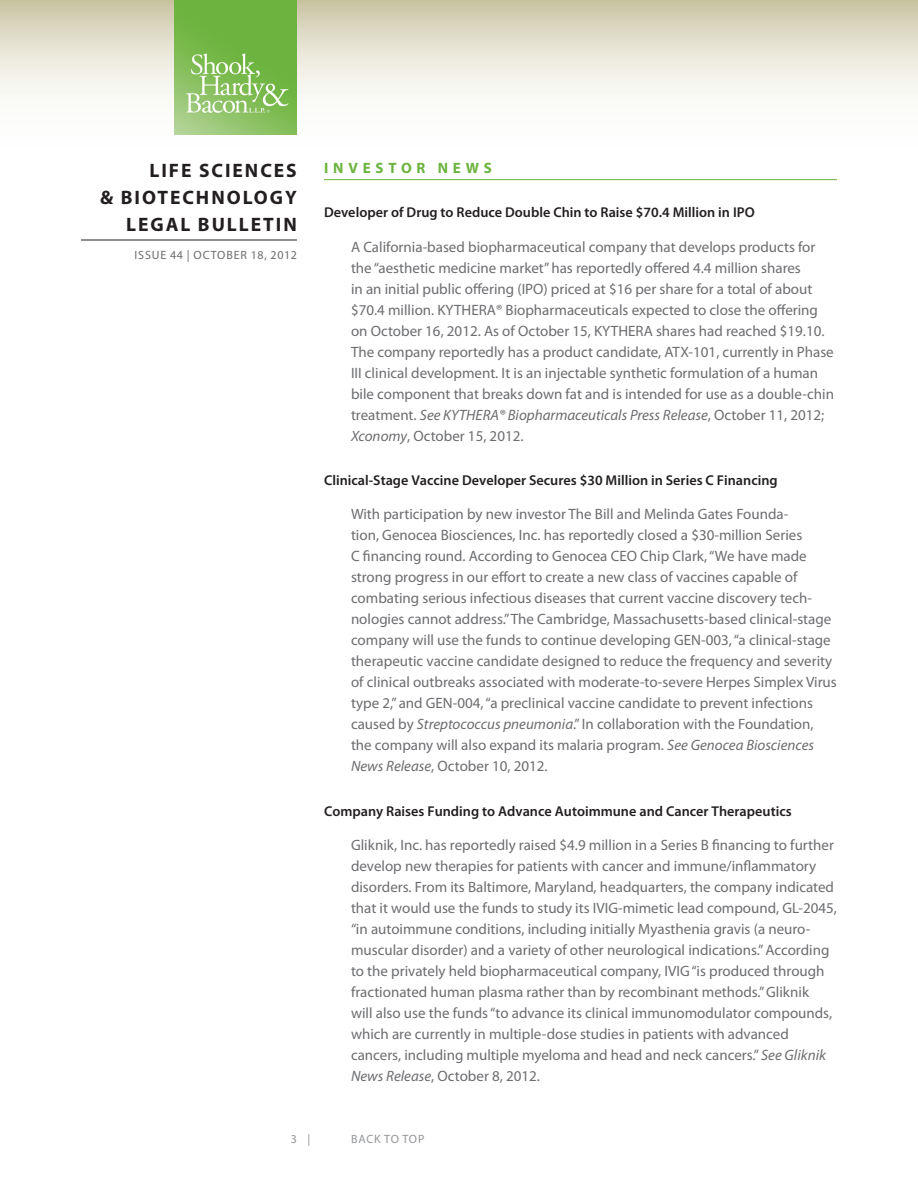
<style>
.page{position:relative;width:918px;height:1188px;background:#fff}
.page>*{position:absolute;margin:0;border:0;box-sizing:border-box;transform-origin:0 0}
.t1{font:700 19.5px/27px "Myriad Pro";letter-spacing:.1em;color:#231f20;text-align:right}
.Body{font:15px/21px "Myriad Pro";color:#6c6d70}
.Head{font:700 15px "Myriad Pro";letter-spacing:.32em;color:#6cb43f}
.Subhead{font:600 14.25px "Myriad Pro";color:#231f20}
.t2{font:12px "Myriad Pro";letter-spacing:.07em;color:#6c6d70}
.Body-2{font:12px "Myriad Pro";letter-spacing:.06em;color:#939598}
.s1{font-style:italic}
</style>
<div class="page">
<svg style="left:0;top:0;width:918px;height:135px"></svg>
<hr style="left:81px;top:240px;width:216px;height:1px;background:#231f20">
<img style="left:175px;top:0;width:122px;height:135px">
<hr style="left:324px;top:179px;width:513px;height:1px;background:#6cb43f">
<h1 class="t1" style="left:100px;top:156px;width:198px">LIFE SCIENCES<br>&amp; BIOTECHNOLOGY<br>LEGAL BULLETIN</h1>
<p class="t2" style="left:135px;top:248px;width:164px">ISSUE 44 | OCTOBER 18, 2012</p>
<p class="Head" style="left:324px;top:158px;width:169px">INVESTOR NEWS</p>
<p class="Subhead" style="left:324px;top:203px;width:432px">Developer of Drug to Reduce Double Chin to Raise $70.4 Million in IPO</p>
<p class="Body" style="left:351px;top:236px;width:485px">A California-based biopharmaceutical company that develops products for the “aesthetic medicine market” has reportedly offered 4.4 million shares<br>in an initial public offering (IPO) priced at $16 per share for a total of about $70.4 million. KYTHERA® Biopharmaceuticals expected to close the offering on October 16, 2012. As of October 15, KYTHERA shares had reached $19.10.<br>The company reportedly has a product candidate, ATX-101, currently in Phase III clinical development. It is an injectable synthetic formulation of a human bile component that breaks down fat and is intended for use as a double-chin treatment. <span class="s1">See KYTHERA® Biopharmaceuticals Press Release</span>, October 11, 2012; <span class="s1">Xconomy</span>, October 15, 2012.</p>
<p class="Subhead" style="left:324px;top:471px;width:455px">Clinical-Stage Vaccine Developer Secures $30 Million in Series C Financing</p>
<p class="Body" style="left:351px;top:504px;width:487px">With participation by new investor The Bill and Melinda Gates Founda-<br>tion, Genocea Biosciences, Inc. has reportedly closed a $30-million Series<br>C financing round. According to Genocea CEO Chip Clark, “We have made strong progress in our effort to create a new class of vaccines capable of combating serious infectious diseases that current vaccine discovery tech&shy;nologies cannot address.” The Cambridge, Massachusetts-based clinical-stage company will use the funds to continue developing GEN-003, “a clinical-stage therapeutic vaccine candidate designed to reduce the frequency and severity of clinical outbreaks associated with moderate-to-severe Herpes Simplex Virus type 2,” and GEN-004, “a preclinical vaccine candidate to prevent infections caused by <span class="s1">Streptococcus pneumonia</span>.” In collaboration with the Foundation, the company will also expand its malaria program. <span class="s1">See Genocea Biosciences News Release</span>, October 10, 2012.</p>
<p class="Subhead" style="left:324px;top:802px;width:469px">Company Raises Funding to Advance Autoimmune and Cancer Therapeutics</p>
<p class="Body" style="left:351px;top:834px;width:487px">Gliknik, Inc. has reportedly raised $4.9 million in a Series B financing to further develop new therapies for patients with cancer and immune/inflammatory disorders. From its Baltimore, Maryland, headquarters, the company indicated that it would use the funds to study its IVIG-mimetic lead compound, GL-2045, “in autoimmune conditions, including initially Myasthenia gravis (a neuro&shy;muscular disorder) and a variety of other neurological indications.” According to the privately held biopharmaceutical company, IVIG “is produced through fractionated human plasma rather than by recombinant methods.” Gliknik<br>will also use the funds “to advance its clinical immunomodulator compounds, which are currently in multiple-dose studies in patients with advanced cancers, including multiple myeloma and head and neck cancers.” <span class="s1">See Gliknik News Release</span>, October 8, 2012.</p>
<p class="Body-2" style="left:291px;top:1132px;width:21px">3 |</p>
<p class="Body-2" style="left:351px;top:1132px;width:75px">BACK TO TOP</p>
</div>
